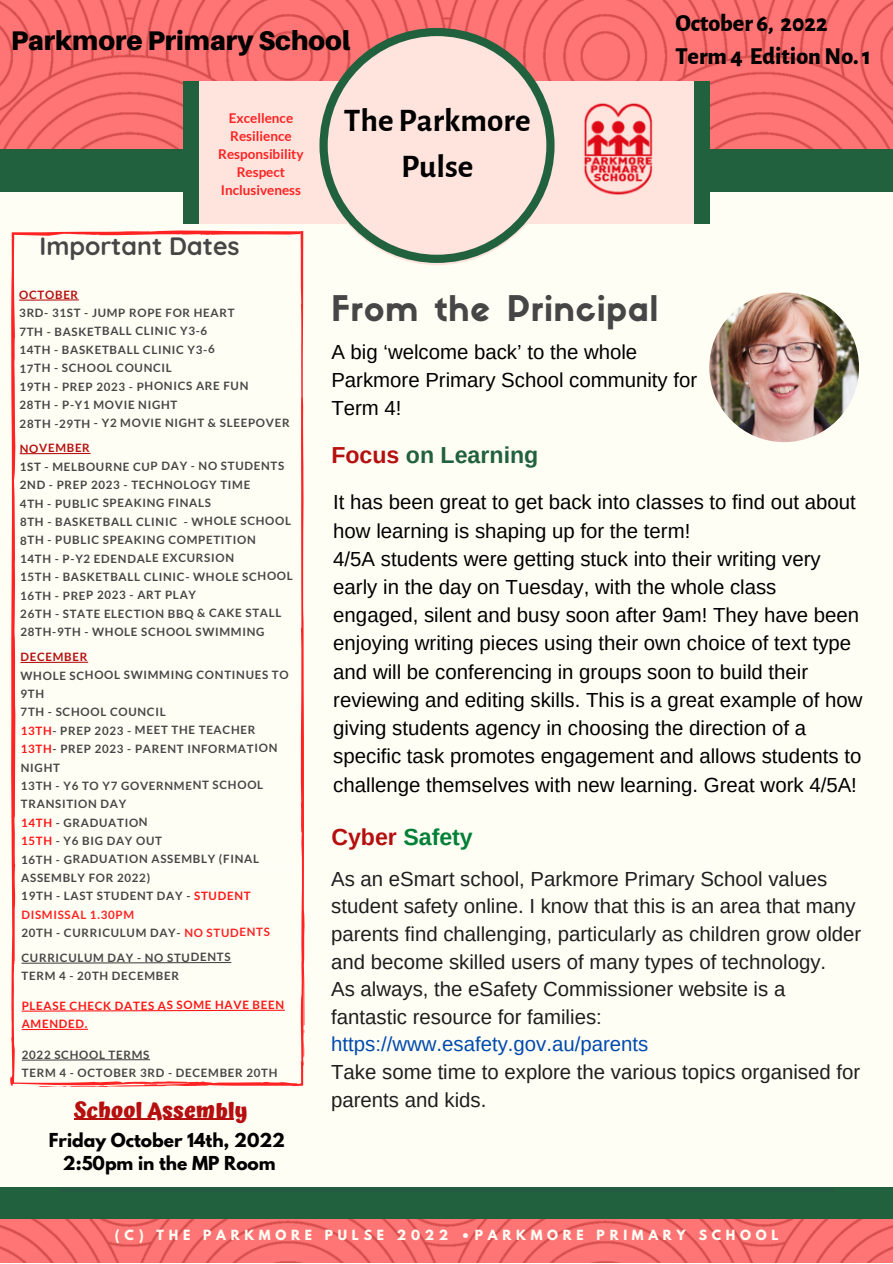
<style>
.page{position:relative;width:893px;height:1264px;background:#fff}
.page>*{position:absolute;margin:0;border:0;box-sizing:border-box;transform-origin:0 0}
.t1{font:34.65px "Sifonn Basic";letter-spacing:.03em;color:#464646}
.t2{font:700 33px/46px "Alegreya Sans";color:#000;text-align:center}
.t3{font:900 27px "Aileron";color:#000}
.t4{font:700 25.05px "Quicksand";color:#464646}
.t5{font:800 24px/32.5px "Alegreya Sans";color:#000}
.t6{font:700 23.1px "Arimo";color:#21613e}
.t7{font:700 23.1px "Arimo";color:#008037}
.t8{font:700 22.05px "Atma";color:#b50f0f}
.t9{font:20.4px/28.2px "Arimo";color:#000}
.t10{font:20.4px/27.6px "Arimo";color:#1e1e1e}
.t11{font:20.4px "Arimo";color:#004aad}
.t12{font:700 17.1px/23.2px "League Spartan";color:#000;text-align:center}
.t13{font:700 13.5px/18px "Lato";color:#ff2323;text-align:center}
.t14{font:700 12.45px "League Spartan";letter-spacing:.38em;color:#fffef5}
.t15{font:700 11.55px/18.5px "Lato";letter-spacing:.055em;color:#464646}
.t16{font:700 11.55px/18.8px "Lato";letter-spacing:.055em;color:#ff1616}
.t17{font:700 11.55px "Lato";letter-spacing:.055em;color:#b50f0f}
.s1{color:#ff1616}
.s2{color:#ff2323}
.s3{color:#b50f0f}
</style>
<div class="page">
<img style="left:0;top:0;width:892px;height:1262px">
<div style="left:0;top:172px;width:892px;height:1034px;background:#fffef5"></div>
<div style="left:0;top:1186px;width:892px;height:32px;background:#21613e"></div>
<div style="left:0;top:160px;width:892px;height:32px;background:#21613e"></div>
<div style="left:189px;top:82px;width:514px;height:141px;background:#ffe4de"></div>
<div style="left:183px;top:82px;width:16px;height:141px;background:#21613e"></div>
<div style="left:693px;top:82px;width:16px;height:141px;background:#21613e"></div>
<div style="left:60px;top:150px;width:131px;height:10px;background:#21613e"></div>
<div style="left:0;top:150px;width:126px;height:10px;background:#21613e"></div>
<div style="left:778px;top:150px;width:114px;height:10px;background:#21613e"></div>
<div style="left:704px;top:150px;width:132px;height:10px;background:#21613e"></div>
<hr style="left:60px;top:1187px;width:773px;height:4px;background:#245b42">
<svg style="left:319px;top:28px;width:235px;height:235px"></svg>
<img style="left:584px;top:103px;width:69px;height:92px">
<svg style="left:10px;top:230px;width:294px;height:857px"></svg>
<img style="left:709px;top:292px;width:149px;height:150px;border-radius:50%">
<hr style="left:19px;top:299px;width:60px;height:2px;background:#b50f0f">
<hr style="left:20px;top:453px;width:71px;height:1px;background:#b50f0f">
<hr style="left:20px;top:661px;width:68px;height:2px;background:#b50f0f">
<svg style="left:22px;top:962px;width:209px;height:1px"></svg>
<svg style="left:22px;top:1009px;width:263px;height:2px"></svg>
<hr style="left:22px;top:1028px;width:66px;height:2px;background:#ff1616">
<hr style="left:22px;top:1059px;width:128px;height:1px;background:#464646">
<hr style="left:74px;top:1118px;width:174px;height:1px;background:#b50f0f">
<h3 class="t3" style="left:11px;top:23px;width:341px">Parkmore Primary School</h3>
<p class="t13" style="left:218px;top:109px;width:87px">Excellence<br>Resilience<br>Responsibility<br>Respect<br>Inclusiveness</p>
<h3 class="t4" style="left:40px;top:230px;width:201px">Important Dates</h3>
<h2 class="t2" style="left:344px;top:98px;width:188px">The Parkmore<br>Pulse</h2>
<h3 class="t5" style="left:675px;top:8px;width:197px">October 6, 2022<br>Term 4 Edition No.1</h3>
<p class="t17" style="left:19px;top:287px;width:61px">OCTOBER</p>
<p class="t15" style="left:19px;top:303px;width:272px">3RD- 31ST - JUMP ROPE FOR HEART<br>7TH - BASKETBALL CLINIC Y3-6<br>14TH - BASKETBALL CLINIC Y3-6<br>17TH - SCHOOL COUNCIL<br>19TH - PREP 2023 - PHONICS ARE FUN<br>28TH - P-Y1 MOVIE NIGHT<br>28TH -29TH - Y2 MOVIE NIGHT &amp; SLEEPOVER</p>
<p class="t17" style="left:20px;top:441px;width:72px">NOVEMBER</p>
<p class="t15" style="left:20px;top:457px;width:274px">1ST - MELBOURNE CUP DAY - NO STUDENTS 2ND - PREP 2023 - TECHNOLOGY TIME<br>4TH - PUBLIC SPEAKING FINALS<br>8TH - BASKETBALL CLINIC - WHOLE SCHOOL 8TH - PUBLIC SPEAKING COMPETITION<br>14TH - P-Y2 EDENDALE EXCURSION<br>15TH - BASKETBALL CLINIC- WHOLE SCHOOL 16TH - PREP 2023 - ART PLAY<br>26TH - STATE ELECTION BBQ &amp; CAKE STALL 28TH-9TH - WHOLE SCHOOL SWIMMING</p>
<p class="t17" style="left:20px;top:649px;width:68px">DECEMBER</p>
<p class="t15" style="left:21px;top:665px;width:270px">WHOLE SCHOOL SWIMMING CONTINUES TO<br>9TH<br>7TH - SCHOOL COUNCIL<br><span class="s1">13TH</span>- PREP 2023 - MEET THE TEACHER<br><span class="s1">13TH</span>- PREP 2023 - PARENT INFORMATION<br>NIGHT<br>13TH - Y6 TO Y7 GOVERNMENT SCHOOL<br>TRANSITION DAY<br><span class="s1">14TH</span> - GRADUATION<br><span class="s1">15TH</span> - Y6 BIG DAY OUT<br>16TH - GRADUATION ASSEMBLY (FINAL<br>ASSEMBLY FOR 2022)<br>19TH - LAST STUDENT DAY - <span class="s1">STUDENT<br></span><span class="s2">DISMISSAL 1.30PM<br></span>20TH - CURRICULUM DAY- <span class="s2">NO STUDENTS</span></p>
<p class="t15" style="left:22px;top:948px;width:210px">CURRICULUM DAY - NO STUDENTS<br>TERM 4 - 20TH DECEMBER</p>
<p class="t16" style="left:22px;top:995px;width:264px">PLEASE CHECK DATES AS SOME HAVE BEEN<br>AMENDED.</p>
<p class="t15" style="left:22px;top:1045px;width:257px">2022 SCHOOL TERMS<br>TERM 4 - OCTOBER 3RD - DECEMBER 20TH</p>
<h3 class="t8" style="left:74px;top:1096px;width:175px">School Assembly</h3>
<h3 class="t12" style="left:49px;top:1130px;width:238px">Friday October 14th, 2022<br>2:50pm in the MP Room</h3>
<h1 class="t1" style="left:331px;top:294px;width:328px">From the Principal</h1>
<h3 class="t9" style="left:331px;top:338px;width:367px">A big ‘welcome back’ to the whole<br>Parkmore Primary School community for<br>Term 4!</h3>
<h3 class="t6" style="left:331px;top:442px;width:208px"><span class="s3">Focus</span> on Learning</h3>
<p class="t9" style="left:333px;top:488px;width:530px">It has been great to get back into classes to find out about how learning is shaping up for the term!<br>4/5A students were getting stuck into their writing very early in the day on Tuesday, with the whole class engaged, silent and busy soon after 9am! They have been enjoying writing pieces using their own choice of text type and will be conferencing in groups soon to build their reviewing and editing skills. This is a great example of how giving students agency in choosing the direction of a specific task promotes engagement and allows students to challenge themselves with new learning. Great work 4/5A!</p>
<h3 class="t7" style="left:331px;top:824px;width:143px"><span class="s3">Cyber</span> Safety</h3>
<p class="t10" style="left:331px;top:865px;width:531px">As an eSmart school, Parkmore Primary School values student safety online. I know that this is an area that many parents find challenging, particularly as children grow older and become skilled users of many types of technology.<br>As always, the eSafety Commissioner website is a fantastic resource for families:</p>
<h3 class="t11" style="left:331px;top:1032px;width:318px">https://www.esafety.gov.au/parents</h3>
<h3 class="t10" style="left:331px;top:1058px;width:530px">Take some time to explore the various topics organised for parents and kids.</h3>
<p class="t14" style="left:115px;top:1228px;width:665px">(C) THE PARKMORE PULSE 2022 •PARKMORE PRIMARY SCHOOL</p>
</div>
